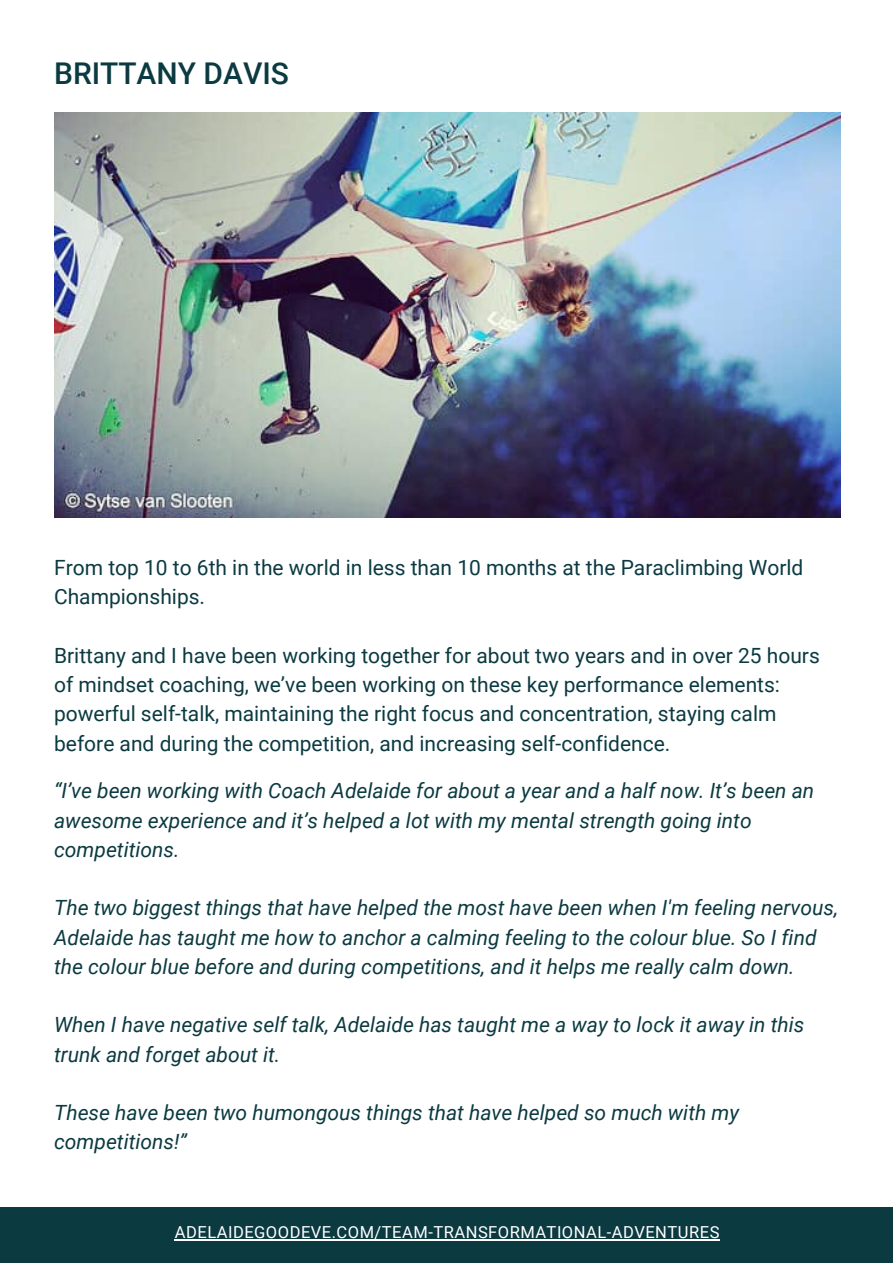
<style>
.page{position:relative;width:893px;height:1264px;background:#fff}
.page>*{position:absolute;margin:0;border:0;box-sizing:border-box;transform-origin:0 0}
.t1{font:500 30px "Roboto";color:#0b3a41}
.t2{font:italic 21px/29.2px "Roboto";color:#0b3a41}
.t3{font:21px/29.2px "Roboto";color:#0b3a41}
.t4{font:16.5px "Roboto";letter-spacing:.03em;color:#fff}
</style>
<div class="page">
<img style="left:54px;top:112px;width:786px;height:405px">
<div style="left:0;top:1207px;width:892px;height:55px;background:#0b3a41"></div>
<hr style="left:175px;top:1238px;width:545px;height:1px;background:#fff">
<p class="t1" style="left:54px;top:56px;width:236px">BRITTANY DAVIS</p>
<p class="t3" style="left:54px;top:553px;width:750px">From top 10 to 6th in the world in less than 10 months at the Paraclimbing World<br>Championships.</p>
<p class="t3" style="left:54px;top:641px;width:767px">Brittany and I have been working together for about two years and in over 25 hours of mindset coaching, we’ve been working on these key performance elements: powerful self-talk, maintaining the right focus and concentration, staying calm before and during the competition, and increasing self-confidence.</p>
<p class="t2" style="left:54px;top:776px;width:761px">“I’ve been working with Coach Adelaide for about a year and a half now. It’s been an awesome experience and it’s helped a lot with my mental strength going into competitions.</p>
<p class="t2" style="left:54px;top:893px;width:785px">The two biggest things that have helped the most have been when I'm feeling nervous,<br>Adelaide has taught me how to anchor a calming feeling to the colour blue. So I find the colour blue before and during competitions, and it helps me really calm down.</p>
<p class="t2" style="left:54px;top:1010px;width:751px">When I have negative self talk, Adelaide has taught me a way to lock it away in this trunk and forget about it.</p>
<p class="t2" style="left:54px;top:1098px;width:686px">These have been two humongous things that have helped so much with my competitions!”</p>
<p class="t4" style="left:175px;top:1222px;width:546px">ADELAIDEGOODEVE.COM/TEAM-TRANSFORMATIONAL-ADVENTURES</p>
</div>
